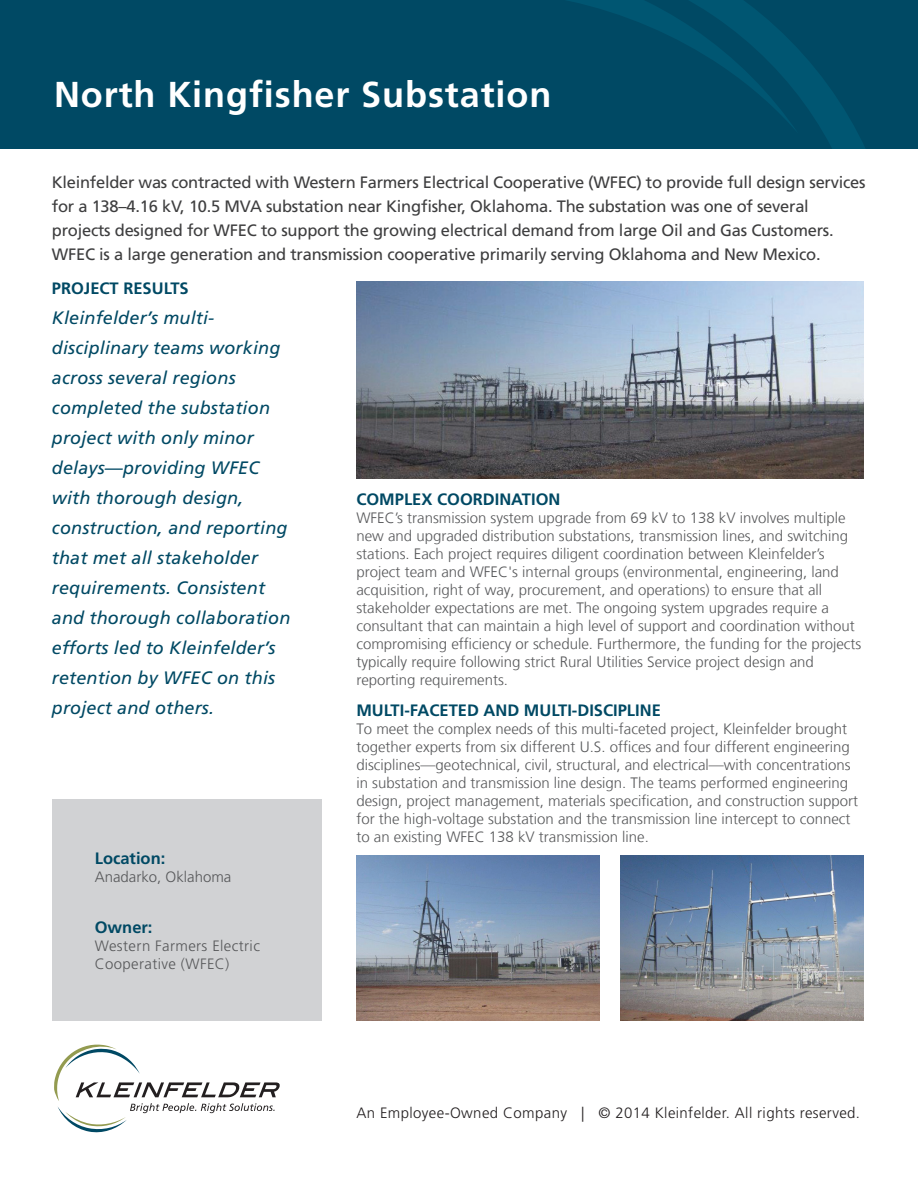
<style>
.page{position:relative;width:918px;height:1188px;background:#fff}
.page>*{position:absolute;margin:0;border:0;box-sizing:border-box;transform-origin:0 0}
.t1{font:700 36px "Frutiger";letter-spacing:.025em;color:#fff}
.t2{font:italic 18px/30px "Frutiger";letter-spacing:.01em;color:#004964}
.t3{font:16.5px/24px "Frutiger";letter-spacing:-.015em;color:#3e3e3f}
.t4{font:700 16.5px "Frutiger";color:#004964}
.t5{font:300 15px/18px "Frutiger LT";color:#57585a}
.t6{font:300 15px "Frutiger";letter-spacing:.025em;color:#231f20}
.t7{font:300 15px/18px "Frutiger";letter-spacing:.025em;color:#57585a}
.t8{font:300 15px "Frutiger";color:#57585a}
</style>
<div class="page">
<div style="left:52px;top:799px;width:270px;height:222px;background:#d1d2d4"></div>
<div style="left:0;top:0;width:918px;height:148px;background:#004964"></div>
<svg style="left:799px;top:51px;width:66px;height:97px"></svg>
<svg style="left:568px;top:0;width:231px;height:129px"></svg>
<svg style="left:54px;top:1044px;width:226px;height:89px"></svg>
<img style="left:356px;top:282px;width:508px;height:197px">
<img style="left:621px;top:856px;width:243px;height:164px">
<img style="left:356px;top:856px;width:244px;height:164px">
<h1 class="t1" style="left:54px;top:73px;width:499px">NORTH KINGFISHER SUBSTATION</h1>
<p class="t3" style="left:52px;top:170px;width:815px">Kleinfelder was contracted with Western Farmers Electrical Cooperative (WFEC) to provide full design services for a 138–4.16 kV, 10.5 MVA substation near Kingfisher, Oklahoma. The substation was one of several projects designed for WFEC to support the growing electrical demand from large Oil and Gas Customers.<br>WFEC is a large generation and transmission cooperative primarily serving Oklahoma and New Mexico.</p>
<p class="t4" style="left:52px;top:279px;width:12px">PRO</p>
<p class="t4" style="left:84px;top:279px;width:50px">JECT RESULTS</p>
<p class="t2" style="left:52px;top:303px;width:240px">Kleinfelder’s multi&shy;disciplinary teams working across several regions completed the substation project with only minor delays—providing WFEC with thorough design, construction, and reporting that met all stakeholder requirements. Consistent and thorough collaboration efforts led to Kleinfelder’s retention by WFEC on this project and others.</p>
<p class="t4" style="left:95px;top:848px;width:72px">LOCATION:</p>
<p class="t8" style="left:95px;top:868px;width:138px">Anadarko, Oklahoma</p>
<p class="t4" style="left:95px;top:918px;width:59px">OWNER:</p>
<p class="t7" style="left:95px;top:937px;width:167px">Western Farmers Electric<br>Cooperative (WFEC)</p>
<p class="t4" style="left:356px;top:490px;width:206px">COMPLEX COORDINATION</p>
<p class="t5" style="left:356px;top:509px;width:507px">WFEC’s transmission system upgrade from 69 kV to 138 kV involves multiple new and upgraded distribution substations, transmission lines, and switching stations. Each project requires diligent coordination between Kleinfelder’s project team and WFEC's internal groups (environmental, engineering, land acquisition, right of way, procurement, and operations) to ensure that all stakeholder expectations are met. The ongoing system upgrades require a consultant that can maintain a high level of support and coordination without compromising efficiency or schedule. Furthermore, the funding for the projects typically require following strict Rural Utilities Service project design and reporting requirements.</p>
<p class="t4" style="left:356px;top:700px;width:306px">M ULTI-FACETED AND M ULTI-DISCIPLINE</p>
<p class="t5" style="left:356px;top:720px;width:503px">To meet the complex needs of this multi-faceted project, Kleinfelder brought together experts from six different U.S. offices and four different engineering disciplines—geotechnical, civil, structural, and electrical—with concentrations in substation and transmission line design. The teams performed engineering design, project management, materials specification, and construction support for the high-voltage substation and the transmission line intercept to connect to an existing WFEC 138 kV transmission line.</p>
<p class="t6" style="left:356px;top:1105px;width:505px">An Employee-Owned Company | © 2014 Kleinfelder. All rights reserved.</p>
</div>
